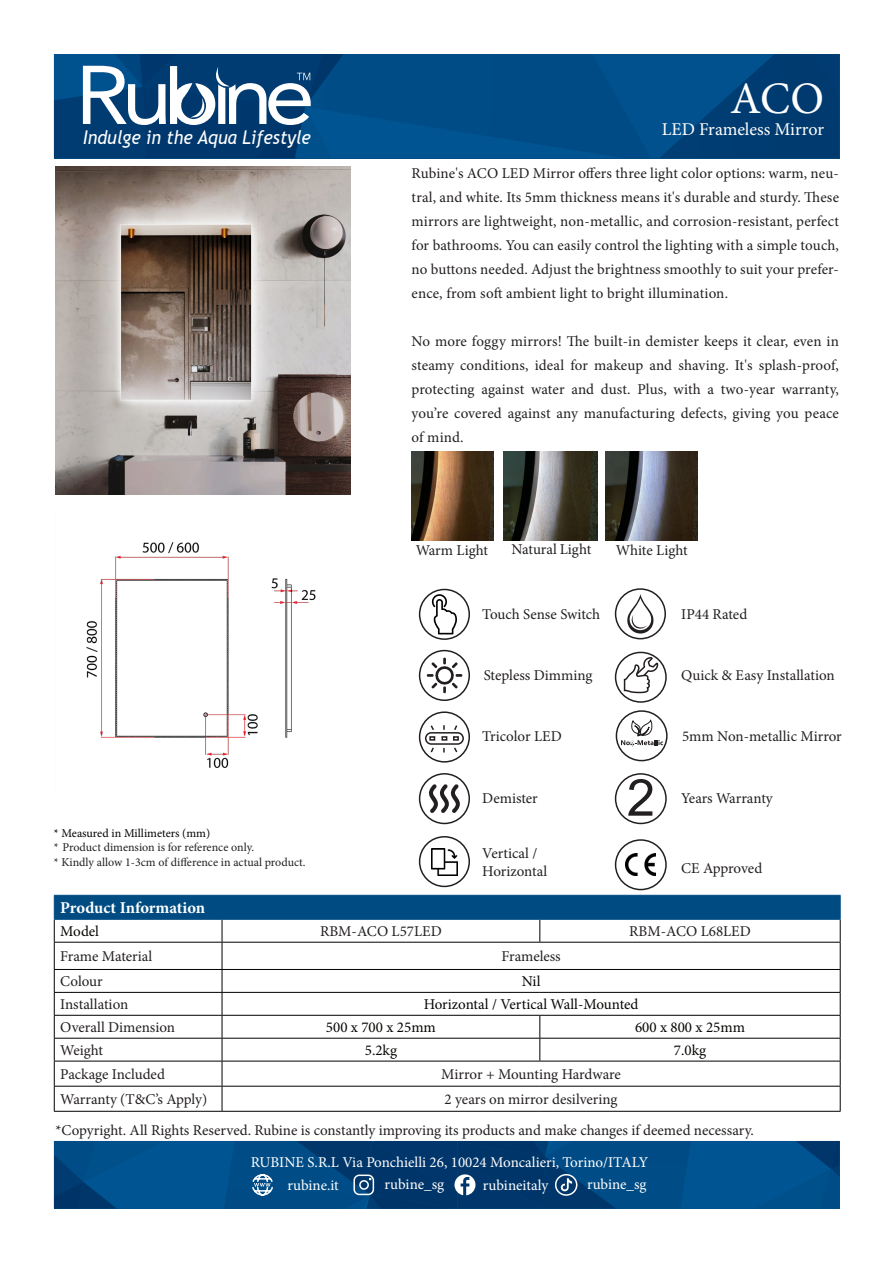
<style>
.page{position:relative;width:893px;height:1263px;background:#fff}
.page>*{position:absolute;margin:0;border:0;box-sizing:border-box;transform-origin:0 0}
.t1{font:51px "Arial";color:#231f20}
.t2{font:45px "Minion Pro";color:#fff}
.t3{font:italic 18.9px "Trebuchet MS";color:#fff;scale:.93 1}
.t4{font:18px "Minion Pro";letter-spacing:-.005em;color:#fff}
.t5{font:700 16.5px "Minion Pro";letter-spacing:-.005em;color:#fff}
.t6{font:15px/24px "Minion Pro";color:#231f20;text-align:justify}
.t7{font:15px/23.4px "Minion Pro";color:#fff}
.t8{font:15px "Minion Pro";color:#050503}
.t9{font:12px "Minion Pro";color:#231f20}
.t10{font:12px "Minion Pro";color:#000}
</style>
<div class="page">
<svg style="left:54px;top:54px;width:785px;height:104px;background:#105287"></svg>
<svg style="left:54px;top:1141px;width:786px;height:68px;background:#024981"></svg>
<div style="left:555px;top:1174px;width:22px;height:22px;border:2px solid #fff;border-radius:50%"></div>
<hr style="left:54px;top:1111px;width:168px;height:1px;background:#000">
<hr style="left:222px;top:1111px;width:318px;height:1px;background:#000">
<hr style="left:540px;top:1111px;width:301px;height:1px;background:#000">
<svg style="left:54px;top:895px;width:787px;height:216px"></svg>
<hr style="left:54px;top:919px;width:168px;height:1px;background:#004c82">
<hr style="left:222px;top:919px;width:318px;height:1px;background:#004c82">
<hr style="left:540px;top:919px;width:301px;height:1px;background:#004c82">
<svg style="left:429px;top:784px;width:31px;height:29px"></svg>
<div style="left:419px;top:773px;width:51px;height:51px;border:2px solid #231f20;border-radius:50%"></div>
<svg style="left:418px;top:588px;width:52px;height:175px"></svg>
<div style="left:615px;top:588px;width:51px;height:51px;border:2px solid #231f20;border-radius:50%"></div>
<svg style="left:627px;top:594px;width:27px;height:39px"></svg>
<div style="left:615px;top:773px;width:52px;height:51px;border:2px solid #231f20;border-radius:50%"></div>
<svg style="left:623px;top:651px;width:36px;height:43px"></svg>
<div style="left:615px;top:652px;width:52px;height:51px;border:2px solid #231f20;border-radius:50%"></div>
<div style="left:615px;top:839px;width:52px;height:51px;border:2px solid #231f20;border-radius:50%"></div>
<img style="left:626px;top:854px;width:30px;height:22px">
<img style="left:503px;top:451px;width:95px;height:89px">
<img style="left:606px;top:451px;width:92px;height:89px">
<img style="left:412px;top:451px;width:81px;height:89px">
<img style="left:55px;top:167px;width:295px;height:327px">
<img style="left:86px;top:542px;width:230px;height:226px">
<div style="left:419px;top:836px;width:51px;height:51px;border:2px solid #231f20;border-radius:50%"></div>
<img style="left:431px;top:848px;width:26px;height:28px">
<div style="left:616px;top:710px;width:52px;height:51px;border:2px solid #231f20;border-radius:50%"></div>
<svg style="left:621px;top:716px;width:42px;height:46px"></svg>
<p class="t3" style="left:83px;top:126px;width:247px">Indulge in the Aqua Lifestyle</p>
<p class="t2" style="left:730px;top:69px;width:95px">ACO</p>
<p class="t4" style="left:662px;top:117px;width:164px">LED Frameless Mirror</p>
<p class="t6" style="left:412px;top:161px;width:429px">Rubine's ACO LED Mirror offers three light color options: warm, neu&shy;tral, and white. Its 5mm thickness means it's durable and sturdy. These mirrors are lightweight, non-metallic, and corrosion-resistant, perfect for bathrooms. You can easily control the lighting with a simple touch, no buttons needed. Adjust the brightness smoothly to suit your prefer&shy;ence, from soft ambient light to bright illumination.</p>
<p class="t6" style="left:412px;top:329px;width:429px">No more foggy mirrors! The built-in demister keeps it clear, even in steamy conditions, ideal for makeup and shaving. It's splash-proof, protecting against water and dust. Plus, with a two-year warranty, you’re covered against any manufacturing defects, giving you peace of mind.</p>
<p class="t6" style="left:416px;top:538px;width:74px">Warm Light</p>
<p class="t6" style="left:512px;top:537px;width:81px">Natural Light</p>
<p class="t6" style="left:616px;top:538px;width:74px">White Light</p>
<p class="t6" style="left:482px;top:602px;width:119px">Touch Sense Switch</p>
<p class="t6" style="left:681px;top:602px;width:68px">IP44 Rated</p>
<p class="t6" style="left:484px;top:663px;width:110px">Stepless Dimming</p>
<p class="t6" style="left:681px;top:663px;width:155px">Quick &amp; Easy Installation</p>
<p class="t6" style="left:482px;top:724px;width:81px">Tricolor LED</p>
<p class="t6" style="left:682px;top:724px;width:161px">5mm Non-metallic Mirror</p>
<p class="t6" style="left:482px;top:786px;width:57px">Demister</p>
<h1 class="t1" style="left:627px;top:763px;width:30px">2</h1>
<p class="t6" style="left:681px;top:786px;width:93px">Years Warranty</p>
<p class="t10" style="left:54px;top:825px;width:158px">* Measured in Millimeters (mm)</p>
<p class="t9" style="left:54px;top:839px;width:202px">* Product dimension is for reference only.</p>
<p class="t9" style="left:54px;top:854px;width:253px">* Kindly allow 1-3cm of difference in actual product.</p>
<p class="t5" style="left:60px;top:896px;width:146px">Product Information</p>
<p class="t8" style="left:60px;top:921px;width:40px">Model</p>
<p class="t6" style="left:320px;top:919px;width:123px">RBM-ACO L57LED</p>
<p class="t6" style="left:629px;top:919px;width:123px">RBM-ACO L68LED</p>
<p class="t6" style="left:60px;top:944px;width:94px">Frame Material</p>
<p class="t6" style="left:501px;top:944px;width:61px">Frameless</p>
<p class="t6" style="left:60px;top:970px;width:44px">Colour</p>
<p class="t8" style="left:522px;top:971px;width:20px">Nil</p>
<p class="t6" style="left:60px;top:992px;width:70px">Installation</p>
<p class="t8" style="left:424px;top:994px;width:216px">Horizontal / Vertical Wall-Mounted</p>
<p class="t6" style="left:60px;top:1015px;width:116px">Overall Dimension</p>
<p class="t8" style="left:326px;top:1017px;width:111px">500 x 700 x 25mm</p>
<p class="t8" style="left:635px;top:1017px;width:111px">600 x 800 x 25mm</p>
<p class="t6" style="left:60px;top:1038px;width:44px">Weight</p>
<p class="t8" style="left:365px;top:1040px;width:34px">5.2kg</p>
<p class="t8" style="left:674px;top:1040px;width:34px">7.0kg</p>
<p class="t6" style="left:60px;top:1062px;width:106px">Package Included</p>
<p class="t6" style="left:441px;top:1062px;width:181px">Mirror + Mounting Hardware</p>
<p class="t6" style="left:60px;top:1087px;width:149px">Warranty (T&amp;C’s Apply)</p>
<p class="t6" style="left:445px;top:1087px;width:175px">2 years on mirror desilvering</p>
<p class="t6" style="left:482px;top:841px;width:57px">Vertical /</p>
<p class="t6" style="left:482px;top:859px;width:67px">Horizontal</p>
<p class="t6" style="left:681px;top:856px;width:82px">CE Approved</p>
<p class="t6" style="left:55px;top:1118px;width:700px">*Copyright. All Rights Reserved. Rubine is constantly improving its products and make changes if deemed necessary.</p>
<p class="t7" style="left:287px;top:1150px;width:362px;text-indent:-37px">RUBINE S.R.L Via Ponchielli 26, 10024 Moncalieri, Torino/ITALY rubine.it</p>
<p class="t7" style="left:385px;top:1173px;width:61px">rubine_sg</p>
<p class="t7" style="left:483px;top:1174px;width:67px">rubineitaly</p>
<p class="t7" style="left:587px;top:1173px;width:61px">rubine_sg</p>
</div>
